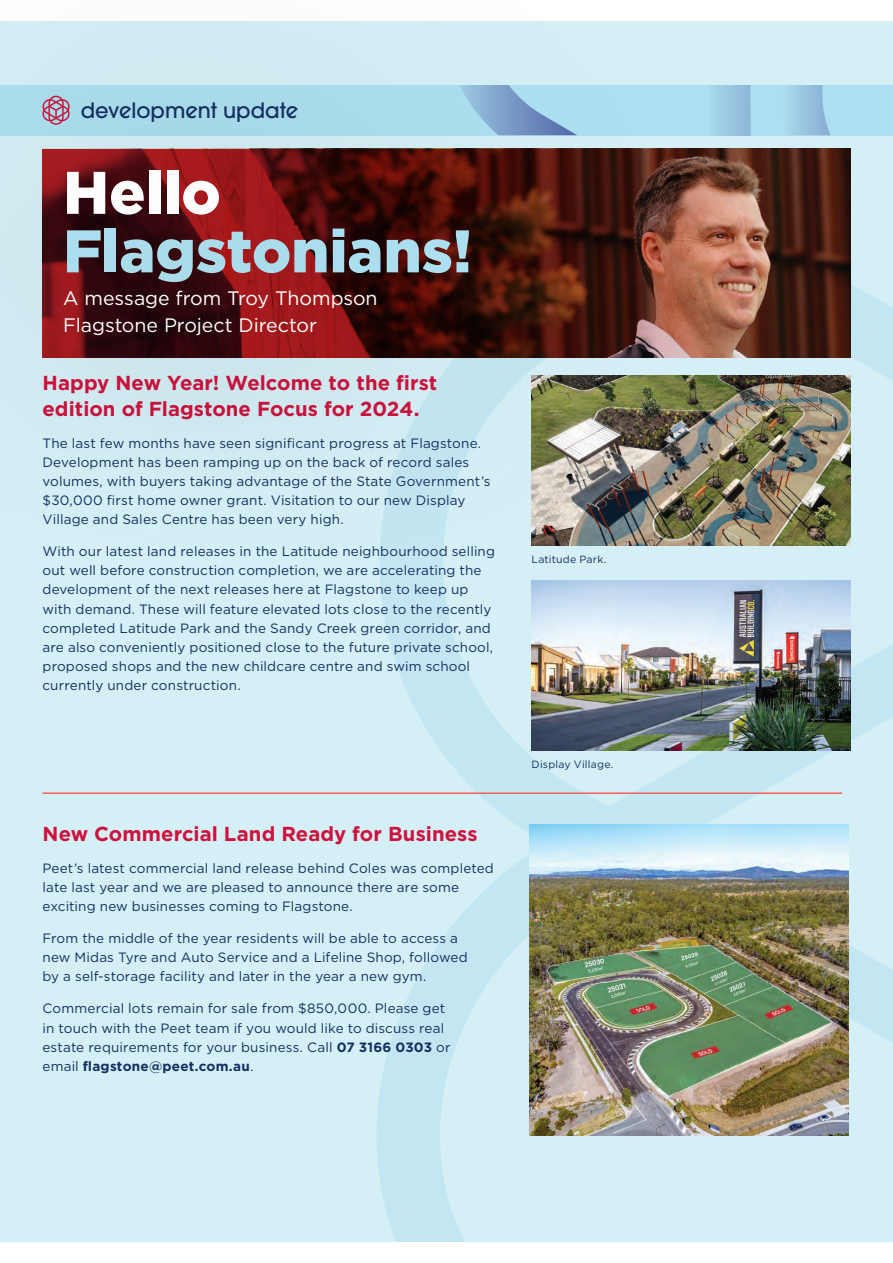
<style>
.page{position:relative;width:893px;height:1263px;background:#fff}
.page>*{position:absolute;margin:0;border:0;box-sizing:border-box;transform-origin:0 0}
.t1{font:900 60px/58.5px "Gotham";color:#acdfef}
.t2{font:500 21px "ITC Avant Garde Pro";letter-spacing:.005em;color:#123062}
.Subheader_Gotham_13_5_Red{font:700 20.25px/25.5px "Gotham";color:#cd123d}
.Sub_Heading_1{font:19.5px/27px "Gotham";letter-spacing:-.005em;color:#fff}
.Body_Gotham{font:13.5px/19.2px "Gotham";letter-spacing:.01em;color:#123062}
.Caption{font:10.5px "Gotham";letter-spacing:.02em;color:#123062}
.s1{color:#fff}
.s2{font-weight:700}
</style>
<div class="page">
<div style="left:0;top:21px;width:893px;height:1221px;background:#d5eff6"></div>
<svg style="left:718px;top:85px;width:175px;height:50px;background:#a4d4e8"></svg>
<svg style="left:377px;top:231px;width:516px;height:1011px"></svg>
<svg style="left:718px;top:149px;width:132px;height:208px;background:#64392b"></svg>
<div style="left:0;top:0;width:718px;height:572px;background:#231f20;opacity:.55"></div>
<div style="left:0;top:119px;width:491px;height:386px;background:#231f20;opacity:.6"></div>
<img style="left:530px;top:825px;width:318px;height:310px">
<hr style="left:892px;top:969px;width:1px;height:247px;background:#fbfcfb">
<img style="left:531px;top:376px;width:319px;height:170px">
<img style="left:531px;top:581px;width:319px;height:170px">
<hr style="left:43px;top:792px;width:799px;height:2px;background:#f16359">
<p class="t2" style="left:81px;top:97px;width:219px">development update</p>
<p class="t1" style="left:63px;top:163px;width:410px"><span class="s1">Hello<br></span>Flagstonians!</p>
<p class="Sub_Heading_1" style="left:63px;top:284px;width:316px">A message from Troy Thompson<br>Flagstone Project Director</p>
<p class="Subheader_Gotham_13_5_Red" style="left:43px;top:370px;width:396px">Happy New Year! Welcome to the first edition of Flagstone Focus for 2024.</p>
<p class="Body_Gotham" style="left:43px;top:433px;width:450px">The last few months have seen significant progress at Flagstone.<br>Development has been ramping up on the back of record sales volumes, with buyers taking advantage of the State Government’s $30,000 first home owner grant. Visitation to our new Display Village and Sales Centre has been very high.</p>
<p class="Body_Gotham" style="left:43px;top:541px;width:454px">With our latest land releases in the Latitude neighbourhood selling out well before construction completion, we are accelerating the development of the next releases here at Flagstone to keep up with demand. These will feature elevated lots close to the recently completed Latitude Park and the Sandy Creek green corridor, and are also conveniently positioned close to the future private school, proposed shops and the new childcare centre and swim school currently under construction.</p>
<p class="Subheader_Gotham_13_5_Red" style="left:43px;top:821px;width:437px">New Commercial Land Ready for Business</p>
<p class="Body_Gotham" style="left:43px;top:858px;width:453px">Peet’s latest commercial land release behind Coles was completed late last year and we are pleased to announce there are some exciting new businesses coming to Flagstone.</p>
<p class="Body_Gotham" style="left:43px;top:928px;width:427px">From the middle of the year residents will be able to access a new Midas Tyre and Auto Service and a Lifeline Shop, followed by a self-storage facility and later in the year a new gym.</p>
<p class="Body_Gotham" style="left:43px;top:999px;width:410px">Commercial lots remain for sale from $850,000. Please get in touch with the Peet team if you would like to discuss real estate requirements for your business. Call <span class="s2">07 3166 0303</span> or email <span class="s2">flagstone@peet.com.au</span>.</p>
<p class="Caption" style="left:531px;top:552px;width:76px">Latitude Park.</p>
<p class="Caption" style="left:531px;top:757px;width:83px">Display Village.</p>
</div>
